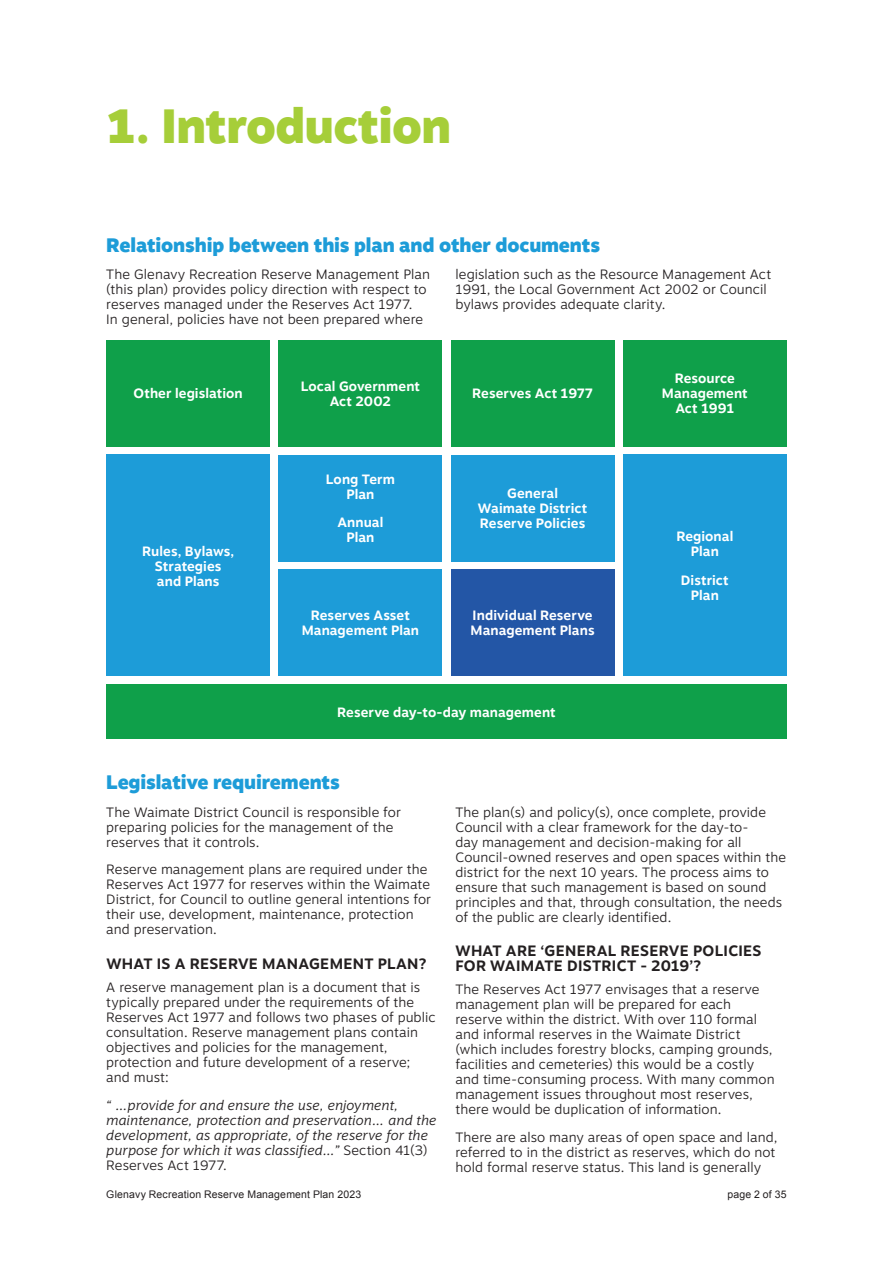
<style>
.page{position:relative;width:893px;height:1263px;background:#fff}
.page>*{position:absolute;margin:0;border:0;box-sizing:border-box;transform-origin:0 0}
.t1{font:900 48px "Motiva Sans";letter-spacing:-.01em;color:#a6ce39}
.t2{font:900 19.5px "Motiva Sans";letter-spacing:-.005em;color:#1d9cd8}
.t3{font:700 15px/15px "Motiva Sans";letter-spacing:.02em;color:#231f20}
.t4{font:300 13.5px/15px "Motiva Sans";letter-spacing:.005em;color:#231f20}
.t5{font:700 13.5px/15px "Motiva Sans";letter-spacing:.005em;color:#fff;text-align:center}
.t6{font:italic 300 13.5px/15px "Motiva Sans";color:#231f20}
.t7{font:10.5px "Arial";letter-spacing:.015em;color:#231f20}
.s1{font-style:normal}
</style>
<div class="page">
<div style="left:106px;top:684px;width:681px;height:55px;background:#0fa04a"></div>
<div style="left:106px;top:455px;width:164px;height:221px;background:#1d9cd8"></div>
<div style="left:279px;top:570px;width:163px;height:106px;background:#1d9cd8"></div>
<div style="left:279px;top:455px;width:163px;height:106px;background:#1d9cd8"></div>
<div style="left:106px;top:340px;width:164px;height:106px;background:#0fa04a"></div>
<div style="left:279px;top:340px;width:163px;height:106px;background:#0fa04a"></div>
<div style="left:451px;top:340px;width:163px;height:106px;background:#0fa04a"></div>
<div style="left:623px;top:455px;width:164px;height:221px;background:#1d9cd8"></div>
<div style="left:451px;top:570px;width:163px;height:106px;background:#2356a6"></div>
<div style="left:451px;top:455px;width:163px;height:106px;background:#1d9cd8"></div>
<div style="left:623px;top:340px;width:164px;height:106px;background:#0fa04a"></div>
<h1 class="t1" style="left:106px;top:91px;width:346px">1. Introduction</h1>
<h2 class="t2" style="left:106px;top:230px;width:495px">Relationship between this plan and other documents</h2>
<p class="t4" style="left:106px;top:267px;width:325px">The Glenavy Recreation Reserve Management Plan (this plan) provides policy direction with respect to reserves managed under the Reserves Act 1977.<br>In general, policies have not been prepared where</p>
<p class="t4" style="left:455px;top:267px;width:317px">legislation such as the Resource Management Act<br>1991, the Local Government Act 2002 or Council bylaws provides adequate clarity.</p>
<p class="t5" style="left:134px;top:386px;width:111px">Other legislation</p>
<p class="t5" style="left:301px;top:378px;width:121px">Local Government<br>Act 2002</p>
<p class="t5" style="left:472px;top:386px;width:122px">Reserves Act 1977</p>
<p class="t5" style="left:142px;top:543px;width:93px">Rules, Bylaws,<br>Strategies and Plans</p>
<p class="t5" style="left:326px;top:471px;width:71px">Long Term<br>Plan</p>
<p class="t5" style="left:337px;top:515px;width:47px">Annual<br>Plan</p>
<p class="t5" style="left:302px;top:608px;width:119px">Reserves Asset<br>Management Plan</p>
<p class="t5" style="left:478px;top:486px;width:111px">General<br>Waimate District<br>Reserve Policies</p>
<p class="t5" style="left:471px;top:608px;width:125px;text-align:left">Individual Reserve<br>Management Plans</p>
<p class="t5" style="left:337px;top:704px;width:220px">Reserve day-to-day management</p>
<p class="t5" style="left:662px;top:371px;width:87px">Resource<br>Management<br>Act 1991</p>
<p class="t5" style="left:676px;top:529px;width:58px">Regional<br>Plan</p>
<p class="t5" style="left:681px;top:572px;width:49px">District<br>Plan</p>
<h2 class="t2" style="left:106px;top:768px;width:235px">Legislative requirements</h2>
<p class="t4" style="left:106px;top:804px;width:296px">The Waimate District Council is responsible for preparing policies for the management of the reserves that it controls.</p>
<p class="t4" style="left:106px;top:862px;width:326px">Reserve management plans are required under the Reserves Act 1977 for reserves within the Waimate District, for Council to outline general intentions for their use, development, maintenance, protection and preservation.</p>
<p class="t3" style="left:106px;top:955px;width:321px">WHAT IS A RESERVE MANAGEMENT PLAN?</p>
<p class="t4" style="left:106px;top:979px;width:331px">A reserve management plan is a document that is typically prepared under the requirements of the Reserves Act 1977 and follows two phases of public consultation. Reserve management plans contain objectives and policies for the management, protection and future development of a reserve; and must:</p>
<p class="t6" style="left:106px;top:1097px;width:332px">“ …provide for and ensure the use, enjoyment, maintenance, protection and preservation… and the development, as appropriate, of the reserve for the purpose for which it was classified…” <span class="s1">Section 41(3)<br>Reserves Act 1977.</span></p>
<p class="t4" style="left:455px;top:804px;width:332px">The plan(s) and policy(s), once complete, provide Council with a clear framework for the day-to-<br>day management and decision-making for all Council-owned reserves and open spaces within the district for the next 10 years. The process aims to ensure that such management is based on sound principles and that, through consultation, the needs of the public are clearly identified.</p>
<p class="t3" style="left:456px;top:943px;width:307px">WHAT ARE ‘GENERAL RESERVE POLICIES<br>FOR WAIMATE DISTRICT - 2019’?</p>
<p class="t4" style="left:455px;top:982px;width:321px">The Reserves Act 1977 envisages that a reserve management plan will be prepared for each reserve within the district. With over 110 formal and informal reserves in the Waimate District (which includes forestry blocks, camping grounds, facilities and cemeteries) this would be a costly and time-consuming process. With many common management issues throughout most reserves, there would be duplication of information.</p>
<p class="t4" style="left:455px;top:1129px;width:324px">There are also many areas of open space and land, referred to in the district as reserves, which do not hold formal reserve status. This land is generally</p>
<p class="t7" style="left:106px;top:1188px;width:256px">Glenavy Recreation Reserve Management Plan 2023</p>
<p class="t7" style="left:727px;top:1188px;width:61px">page 2 of 35</p>
</div>
